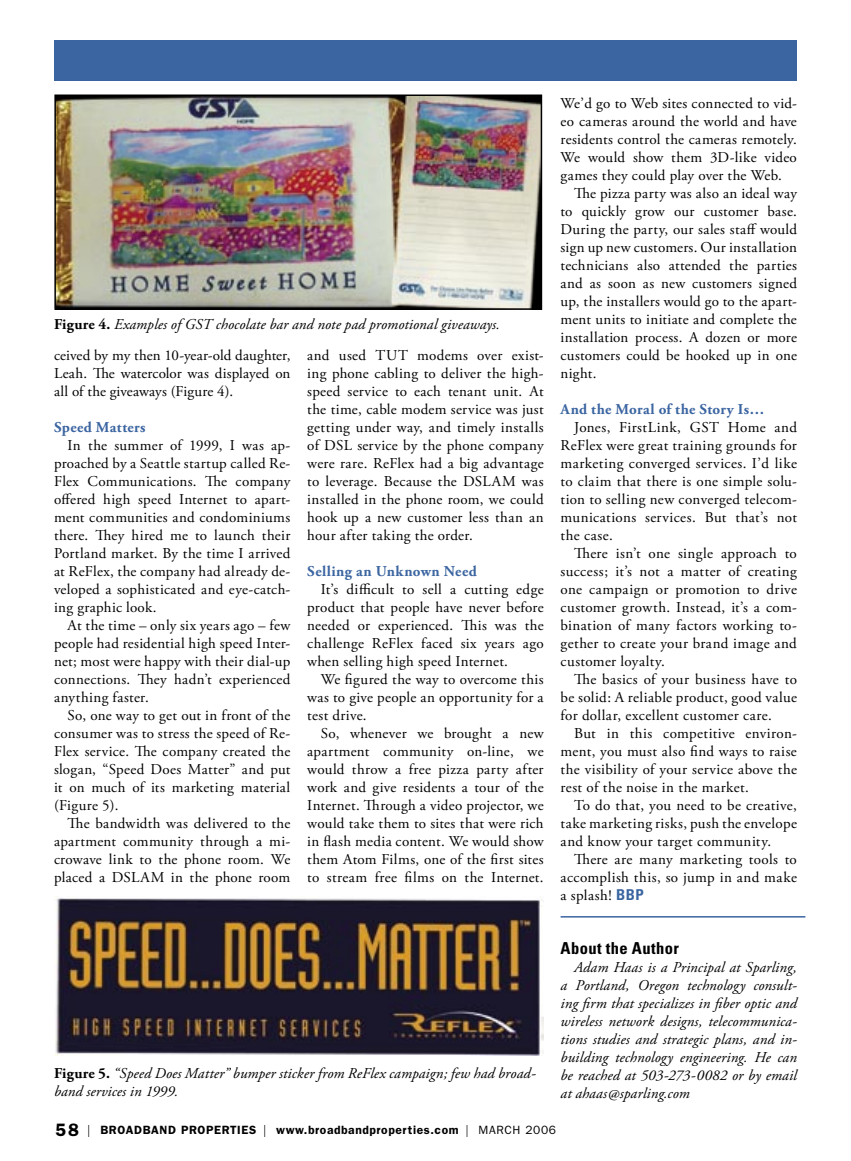
<style>
.page{position:relative;width:851px;height:1161px;background:#fff}
.page>*{position:absolute;margin:0;border:0;box-sizing:border-box;transform-origin:0 0}
.t1{font:700 condensed 16.5px "Univers";letter-spacing:.025em;color:#000}
.t2{font:15px/18px "Adobe Garamond Pro";letter-spacing:.02em;color:#000;text-align:justify}
.t3{font:italic 15px/18px "Adobe Garamond Pro";letter-spacing:.005em;color:#000;text-align:justify}
.t4{font:700 15px "Adobe Garamond Pro";letter-spacing:.025em;color:#3b65a1}
.t5{font:600 12px "Franklin Gothic";letter-spacing:.05em;color:#000}
.s1{font-weight:700;font-style:normal}
.s2{font-family:"Univers";font-weight:700;font-stretch:condensed;color:#3b65a1}
.s3{font-size:18px}
.s4{font-family:"Helvetica";font-weight:300;font-stretch:condensed}
.s5{font-weight:400}
</style>
<div class="page">
<div style="left:54px;top:40px;width:742px;height:41px;background:#3b65a1"></div>
<img style="left:57px;top:98px;width:482px;height:209px">
<div style="left:54px;top:95px;width:488px;height:215px;border:2px solid #000"></div>
<img style="left:54px;top:898px;width:489px;height:158px">
<hr style="left:560px;top:916px;width:245px;height:2px;background:#3b65a1">
<p class="t3" style="left:54px;top:315px;width:447px"><span class="s1">Figure 4.</span> Examples of GST chocolate bar and note pad promotional giveaways.</p>
<p class="t2" style="left:54px;top:347px;width:238px">ceived by my then 10-year-old daughter, Leah. The watercolor was displayed on all of the giveaways (Figure 4).</p>
<p class="t4" style="left:54px;top:419px;width:93px">Speed Matters</p>
<p class="t2" style="left:54px;top:437px;width:238px;text-indent:14px">In the summer of 1999, I was ap&shy;proached by a Seattle startup called Re-Flex Communications. The company offered high speed Internet to apart&shy;ment communities and condominiums there. They hired me to launch their Portland market. By the time I arrived at ReFlex, the company had already de&shy;veloped a sophisticated and eye-catch&shy;ing graphic look.</p>
<p class="t2" style="left:54px;top:617px;width:238px;text-indent:14px">At the time – only six years ago – few people had residential high speed Inter&shy;net; most were happy with their dial-up connections. They hadn’t experienced anything faster.</p>
<p class="t2" style="left:54px;top:707px;width:238px;text-indent:14px">So, one way to get out in front of the consumer was to stress the speed of Re-Flex service. The company created the slogan, “Speed Does Matter” and put it on much of its marketing material (Figure 5).</p>
<p class="t2" style="left:54px;top:815px;width:238px;text-indent:14px">The bandwidth was delivered to the apartment community through a mi&shy;crowave link to the phone room. We placed a DSLAM in the phone room</p>
<p class="t2" style="left:307px;top:347px;width:238px">and used TUT modems over exist&shy;ing phone cabling to deliver the high&shy;speed service to each tenant unit. At the time, cable modem service was just getting under way, and timely installs of DSL service by the phone company were rare. ReFlex had a big advantage to leverage. Because the DSLAM was installed in the phone room, we could hook up a new customer less than an hour after taking the order.</p>
<p class="t4" style="left:307px;top:563px;width:171px">Selling an Unknown Need</p>
<p class="t2" style="left:307px;top:581px;width:238px;text-indent:14px">It’s difficult to sell a cutting edge product that people have never before needed or experienced. This was the challenge ReFlex faced six years ago when selling high speed Internet.</p>
<p class="t2" style="left:307px;top:671px;width:238px;text-indent:14px">We figured the way to overcome this was to give people an opportunity for a test drive.</p>
<p class="t2" style="left:307px;top:725px;width:238px;text-indent:14px">So, whenever we brought a new apartment community on-line, we would throw a free pizza party after work and give residents a tour of the Internet. Through a video projector, we would take them to sites that were rich in flash media content. We would show them Atom Films, one of the first sites to stream free films on the Internet.</p>
<p class="t3" style="left:54px;top:1065px;width:483px"><span class="s1">Figure 5.</span> “Speed Does Matter” bumper sticker from ReFlex campaign; few had broad&shy;band services in 1999.</p>
<p class="t2" style="left:560px;top:95px;width:238px">We’d go to Web sites connected to vid&shy;eo cameras around the world and have residents control the cameras remotely.<br>We would show them 3D-like video games they could play over the Web.</p>
<p class="t2" style="left:560px;top:185px;width:238px;text-indent:14px">The pizza party was also an ideal way to quickly grow our customer base.<br>During the party, our sales staff would sign up new customers. Our installation technicians also attended the parties and as soon as new customers signed up, the installers would go to the apart&shy;ment units to initiate and complete the installation process. A dozen or more customers could be hooked up in one night.</p>
<p class="t4" style="left:560px;top:401px;width:205px">And the Moral of the Story Is…</p>
<p class="t2" style="left:560px;top:419px;width:238px;text-indent:14px">Jones, FirstLink, GST Home and ReFlex were great training grounds for marketing converged services. I’d like to claim that there is one simple solu&shy;tion to selling new converged telecom&shy;munications services. But that’s not the case.</p>
<p class="t2" style="left:560px;top:545px;width:238px;text-indent:14px">There isn’t one single approach to success; it’s not a matter of creating one campaign or promotion to drive customer growth. Instead, it’s a com&shy;bination of many factors working to&shy;gether to create your brand image and customer loyalty.</p>
<p class="t2" style="left:560px;top:671px;width:238px;text-indent:14px">The basics of your business have to be solid: A reliable product, good value for dollar, excellent customer care.</p>
<p class="t2" style="left:560px;top:725px;width:238px;text-indent:14px">But in this competitive environ&shy;ment, you must also find ways to raise the visibility of your service above the rest of the noise in the market.</p>
<p class="t2" style="left:560px;top:797px;width:238px;text-indent:14px">To do that, you need to be creative, take marketing risks, push the envelope and know your target community.</p>
<p class="t2" style="left:560px;top:851px;width:238px;text-indent:14px">There are many marketing tools to accomplish this, so jump in and make a splash! <span class="s2">BBP</span></p>
<p class="t1" style="left:560px;top:938px;width:120px">About the Author</p>
<p class="t3" style="left:560px;top:959px;width:238px;text-indent:14px">Adam Haas is a Principal at Sparling, a Portland, Oregon technology consult&shy;ing firm that specializes in fiber optic and wireless network designs, telecommunica&shy;tions studies and strategic plans, and in&shy;building technology engineering. He can be reached at 503-273-0082 or by email at ahaas@sparling.com</p>
<p class="t5" style="left:56px;top:1122px;width:502px"><span class="s3">58</span> <span class="s4">|</span> BROADBAND PROPERTIES <span class="s4">|</span> www.broadbandproperties.com <span class="s4">|</span> <span class="s5">MARCH 2006</span></p>
</div>
